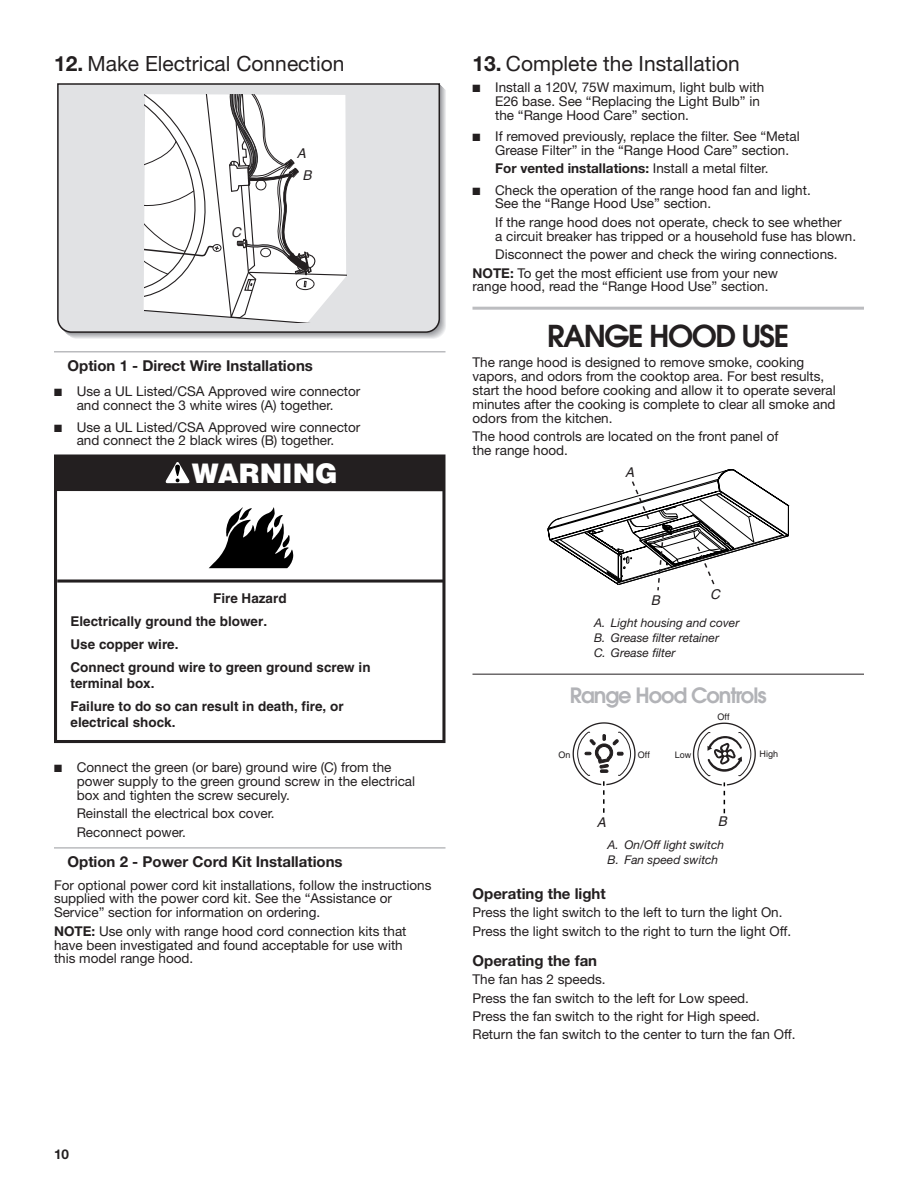
<style>
.page{position:relative;width:918px;height:1188px;background:#fff}
.page>*{position:absolute;margin:0;border:0;box-sizing:border-box;transform-origin:0 0}
.Heading_1{font:600 30px "Avant Garde";letter-spacing:-.05em;color:#231f20}
.t1{font:900 27px "Helvetica";color:#fff}
.t2{font:21px "Helvetica Neue";color:#231f20}
.Heading_2{font:600 21px "Avant Garde";letter-spacing:-.05em;color:#b2b3b7}
.Heading_3_Rules{font:700 15px "Helvetica Neue";color:#231f20}
.Heading_3_Plus{font:700 15px "Helvetica Neue";color:#231f20}
.Body{font:13.5px/13.8px "Helvetica Neue";color:#231f20}
.Body_Indent{font:13.5px/13.8px "Helvetica Neue";color:#231f20}
.t3{font:700 13.5px/23.2px "Helvetica";color:#231f20}
.Body_Indent-2{font:700 13.5px "Helvetica Neue";color:#231f20}
.t4{font:italic 13.5px "Helvetica";color:#231f20}
.t5{font:italic 13.5px/21.8px "Helvetica";color:#231f20;text-align:center}
.t6{font:italic 12px/15px "Helvetica Neue";color:#231f20}
.t7{font:9px "Helvetica";color:#231f20}
.s1{font-weight:700}
.s2{font-weight:400}
</style>
<div class="page">
<hr style="left:54px;top:351px;width:392px;height:2px;background:#babbbe">
<hr style="left:54px;top:847px;width:392px;height:2px;background:#babbbe">
<hr style="left:472px;top:307px;width:392px;height:3px;background:#bcbdc0">
<hr style="left:472px;top:674px;width:392px;height:1px;background:#231f20">
<div style="left:57px;top:83px;width:384px;height:251px;background:#e1e2e4"></div>
<svg style="left:145px;top:95px;width:202px;height:228px"></svg>
<div style="left:54px;top:454px;width:391px;height:289px;border:3px solid #231f20"></div>
<hr style="left:57px;top:580px;width:387px;height:3px;background:#231f20">
<div style="left:56px;top:455px;width:388px;height:36px;background:#231f20"></div>
<svg style="left:165px;top:462px;width:25px;height:21px"></svg>
<svg style="left:209px;top:507px;width:85px;height:61px"></svg>
<svg style="left:548px;top:469px;width:241px;height:122px"></svg>
<svg style="left:572px;top:722px;width:64px;height:91px"></svg>
<svg style="left:692px;top:722px;width:64px;height:91px"></svg>
<p class="t2" style="left:54px;top:51px;width:292px"><span class="s1">12.</span> Make Electrical Connection</p>
<p class="t5" style="left:231px;top:221px;width:11px">C</p>
<p class="t5" style="left:297px;top:143px;width:16px">A<br>B</p>
<h3 class="Heading_3_Rules" style="left:68px;top:356px;width:247px">Option 1 - Direct Wire Installations</h3>
<p class="Body" style="left:54px;top:384px;width:308px;text-align:center">■ Use a UL Listed/CSA Approved wire connector and connect the 3 white wires (A) together.</p>
<p class="Body" style="left:54px;top:420px;width:308px;text-align:center">■ Use a UL Listed/CSA Approved wire connector and connect the 2 black wires (B) together.</p>
<p class="t1" style="left:192px;top:456px;width:148px">WARNING</p>
<p class="t2" style="left:472px;top:51px;width:269px"><span class="s1">13.</span> Complete the Installation</p>
<p class="Body" style="left:495px;top:80px;width:271px;text-indent:-23px">■ Install a 120V, 75W maximum, light bulb with<br>E26 base. See “Replacing the Light Bulb” in the “Range Hood Care” section.</p>
<p class="Body" style="left:495px;top:129px;width:306px;text-indent:-23px">■ If removed previously, replace the filter. See “Metal<br>Grease Filter” in the “Range Hood Care” section.</p>
<p class="Body_Indent-2" style="left:495px;top:160px;width:275px">For vented installations: <span class="s2">Install a metal filter.</span></p>
<p class="Body" style="left:495px;top:183px;width:317px;text-indent:-23px">■ Check the operation of the range hood fan and light.<br>See the “Range Hood Use” section.</p>
<p class="Body_Indent" style="left:495px;top:215px;width:363px">If the range hood does not operate, check to see whether<br>a circuit breaker has tripped or a household fuse has blown.</p>
<p class="Body_Indent" style="left:495px;top:247px;width:344px">Disconnect the power and check the wiring connections.</p>
<p class="Body" style="left:472px;top:266px;width:307px"><span class="s1">NOTE:</span> To get the most efficient use from your new range hood, read the “Range Hood Use” section.</p>
<h1 class="Heading_1" style="left:547px;top:317px;width:244px">RANGE HOOD USE</h1>
<p class="Body" style="left:472px;top:355px;width:365px">The range hood is designed to remove smoke, cooking vapors, and odors from the cooktop area. For best results, start the hood before cooking and allow it to operate several minutes after the cooking is complete to clear all smoke and odors from the kitchen.</p>
<p class="Body" style="left:472px;top:429px;width:308px">The hood controls are located on the front panel of the range hood.</p>
<p class="t4" style="left:625px;top:464px;width:14px">A</p>
<p class="t3" style="left:71px;top:586px;width:302px;text-indent:143px">Fire Hazard<br>Electrically ground the blower.<br>Use copper wire.<br>Connect ground wire to green ground screw in</p>
<p class="t3" style="left:71px;top:671px;width:275px">terminal box.<br>Failure to do so can result in death, fire, or</p>
<p class="t3" style="left:71px;top:710px;width:107px">electrical shock.</p>
<p class="Body" style="left:77px;top:760px;width:340px;text-indent:-23px">■ Connect the green (or bare) ground wire (C) from the power supply to the green ground screw in the electrical box and tighten the screw securely.</p>
<p class="Body_Indent" style="left:77px;top:806px;width:200px">Reinstall the electrical box cover.</p>
<p class="Body_Indent" style="left:77px;top:825px;width:111px">Reconnect power.</p>
<h3 class="Heading_3_Rules" style="left:68px;top:852px;width:277px">Option 2 - Power Cord Kit Installations</h3>
<p class="Body" style="left:54px;top:878px;width:379px">For optional power cord kit installations, follow the instructions supplied with the power cord kit. See the “Assistance or<br>Service” section for information on ordering.</p>
<p class="Body" style="left:54px;top:924px;width:354px"><span class="s1">NOTE:</span> Use only with range hood cord connection kits that have been investigated and found acceptable for use with this model range hood.</p>
<p class="t4" style="left:710px;top:586px;width:15px">C</p>
<p class="t4" style="left:651px;top:593px;width:14px">B</p>
<p class="t6" style="left:594px;top:615px;width:147px">A. Light housing and cover<br>B. Grease filter retainer<br>C. Grease filter</p>
<h2 class="Heading_2" style="left:570px;top:681px;width:198px">Range Hood Controls</h2>
<p class="t7" style="left:558px;top:750px;width:14px">On</p>
<p class="t7" style="left:638px;top:750px;width:14px">Off</p>
<p class="t7" style="left:675px;top:750px;width:18px">Low</p>
<p class="t7" style="left:718px;top:712px;width:14px">Off</p>
<p class="t4" style="left:597px;top:814px;width:14px">A</p>
<p class="t4" style="left:718px;top:813px;width:14px">B</p>
<p class="t6" style="left:608px;top:837px;width:118px">A. On/Off light switch<br>B. Fan speed switch</p>
<p class="t7" style="left:760px;top:749px;width:20px">High</p>
<h3 class="Heading_3_Plus" style="left:472px;top:884px;width:135px">Operating the light</h3>
<p class="Body" style="left:472px;top:906px;width:312px">Press the light switch to the left to turn the light On.</p>
<p class="Body" style="left:472px;top:924px;width:320px">Press the light switch to the right to turn the light Off.</p>
<h3 class="Heading_3_Plus" style="left:472px;top:951px;width:126px">Operating the fan</h3>
<p class="Body" style="left:472px;top:972px;width:135px">The fan has 2 speeds.</p>
<p class="Body" style="left:472px;top:991px;width:278px">Press the fan switch to the left for Low speed.</p>
<p class="Body" style="left:472px;top:1009px;width:289px">Press the fan switch to the right for High speed.</p>
<p class="Body" style="left:472px;top:1028px;width:325px">Return the fan switch to the center to turn the fan Off.</p>
<p class="Body_Indent-2" style="left:54px;top:1146px;width:17px">10</p>
</div>
